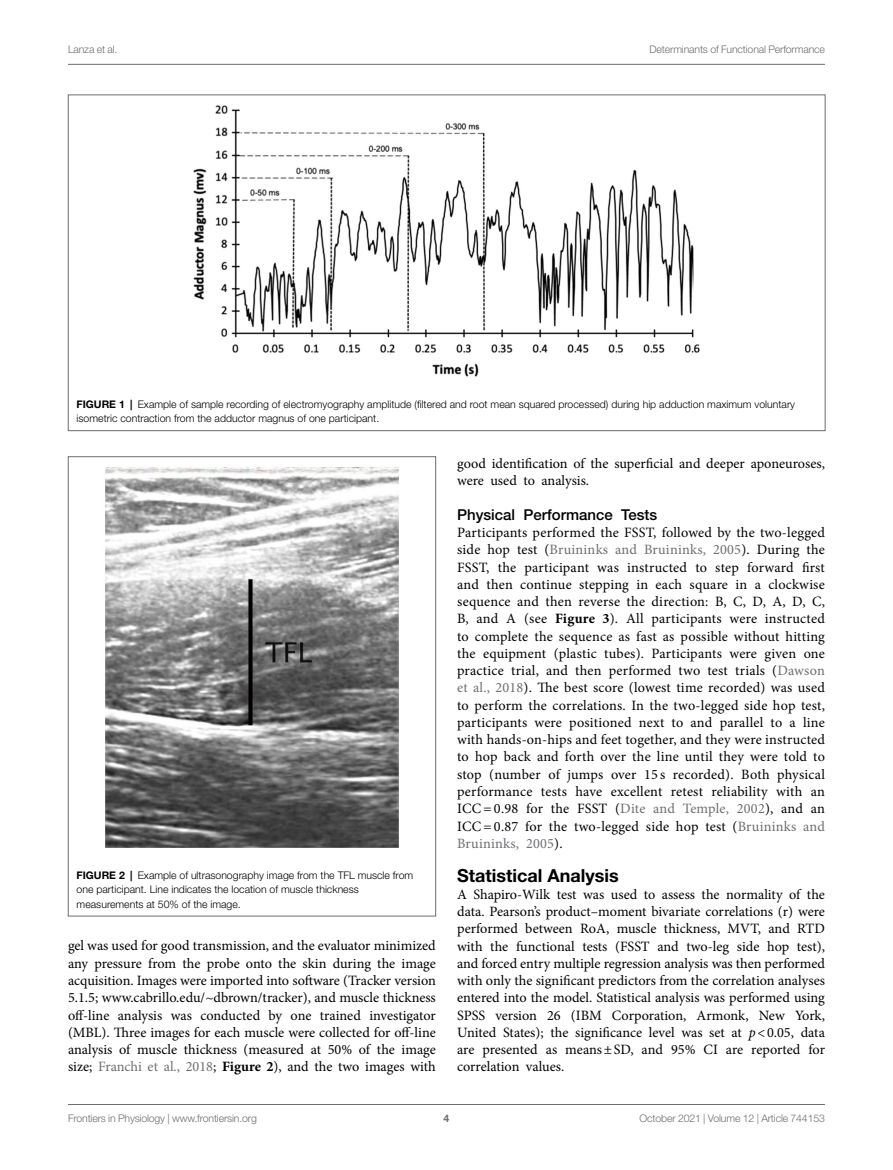
<style>
.page{position:relative;width:893px;height:1170px;background:#fff}
.page>*{position:absolute;margin:0;border:0;box-sizing:border-box;transform-origin:0 0}
.HEAD_2{font:700 18px "Helvetica Neue LT Std";color:#000}
.HEAD_3{font:500 15px "Helvetica Neue LT Std";color:#000}
.TEXT_FLUSH{font:14.25px/17.2px "Minion Pro";color:#000;text-align:justify}
.FIG_LEG{font:300 10.5px/14.2px "Helvetica Neue LT Std";color:#000}
.t1{font:300 10.5px "Helvetica Neue LT Std";letter-spacing:-.015em;color:#6d6e71}
.t2{font:700 10.5px "Helvetica Neue LT Std";color:#6d6e71}
.s1{font-weight:700}
.s2{color:#6d6e71}
.s3{font-style:italic}
</style>
<div class="page">
<hr style="left:68px;top:64px;width:757px;height:1px;background:#6d6e71">
<hr style="left:68px;top:1104px;width:757px;height:1px;background:#6d6e71">
<img style="left:105px;top:467px;width:294px;height:381px">
<img style="left:193px;top:105px;width:507px;height:272px">
<p class="t1" style="left:68px;top:42px;width:51px">Lanza et al.</p>
<p class="t1" style="left:650px;top:42px;width:177px">Determinants of Functional Performance</p>
<p class="FIG_LEG" style="left:77px;top:397px;width:720px"><span class="s1">FIGURE 1 |</span> Example of sample recording of electromyography amplitude (filtered and root mean squared processed) during hip adduction maximum voluntary isometric contraction from the adductor magnus of one participant.</p>
<p class="FIG_LEG" style="left:77px;top:868px;width:338px"><span class="s1">FIGURE 2 |</span> Example of ultrasonography image from the TFL muscle from one participant. Line indicates the location of muscle thickness measurements at 50% of the image.</p>
<p class="TEXT_FLUSH" style="left:68px;top:937px;width:369px">gel was used for good transmission, and the evaluator minimized any pressure from the probe onto the skin during the image acquisition. Images were imported into software (Tracker version 5.1.5; www.cabrillo.edu/~dbrown/tracker), and muscle thickness off-line analysis was conducted by one trained investigator (MBL). Three images for each muscle were collected for off-line analysis of muscle thickness (measured at 50% of the image size; <span class="s2">Franchi et al., 2018</span>; <span class="s1">Figure 2</span>), and the two images with</p>
<p class="TEXT_FLUSH" style="left:457px;top:455px;width:369px">good identification of the superficial and deeper aponeuroses, were used to analysis.</p>
<p class="HEAD_3" style="left:457px;top:505px;width:202px">Physical Performance Tests</p>
<p class="TEXT_FLUSH" style="left:457px;top:524px;width:369px">Participants performed the FSST, followed by the two-legged side hop test (<span class="s2">Bruininks and Bruininks, 2005</span>). During the FSST, the participant was instructed to step forward first and then continue stepping in each square in a clockwise sequence and then reverse the direction: B, C, D, A, D, C, B, and A (see <span class="s1">Figure 3</span>). All participants were instructed to complete the sequence as fast as possible without hitting the equipment (plastic tubes). Participants were given one practice trial, and then performed two test trials (<span class="s2">Dawson et al., 2018</span>). The best score (lowest time recorded) was used to perform the correlations. In the two-legged side hop test, participants were positioned next to and parallel to a line with hands-on-hips and feet together, and they were instructed to hop back and forth over the line until they were told to stop (number of jumps over 15 s recorded). Both physical performance tests have excellent retest reliability with an ICC= 0.98 for the FSST (<span class="s2">Dite and Temple, 2002</span>), and an ICC= 0.87 for the two-legged side hop test (<span class="s2">Bruininks and Bruininks, 2005</span>).</p>
<p class="HEAD_2" style="left:457px;top:863px;width:163px">Statistical Analysis</p>
<p class="TEXT_FLUSH" style="left:457px;top:885px;width:369px">A Shapiro-Wilk test was used to assess the normality of the data. Pearson’s product–moment bivariate correlations (r) were performed between RoA, muscle thickness, MVT, and RTD with the functional tests (FSST and two-leg side hop test), and forced entry multiple regression analysis was then performed with only the significant predictors from the correlation analyses entered into the model. Statistical analysis was performed using SPSS version 26 (IBM Corporation, Armonk, New York, United States); the significance level was set at <span class="s3">p</span>&lt;0.05, data are presented as means±SD, and 95% CI are reported for correlation values.</p>
<p class="t1" style="left:68px;top:1111px;width:190px">Frontiers in Physiology | www.frontiersin.org</p>
<p class="t2" style="left:444px;top:1111px;width:7px">4</p>
<p class="t1" style="left:640px;top:1111px;width:187px">October 2021 | Volume 12 | Article 744153</p>
</div>
